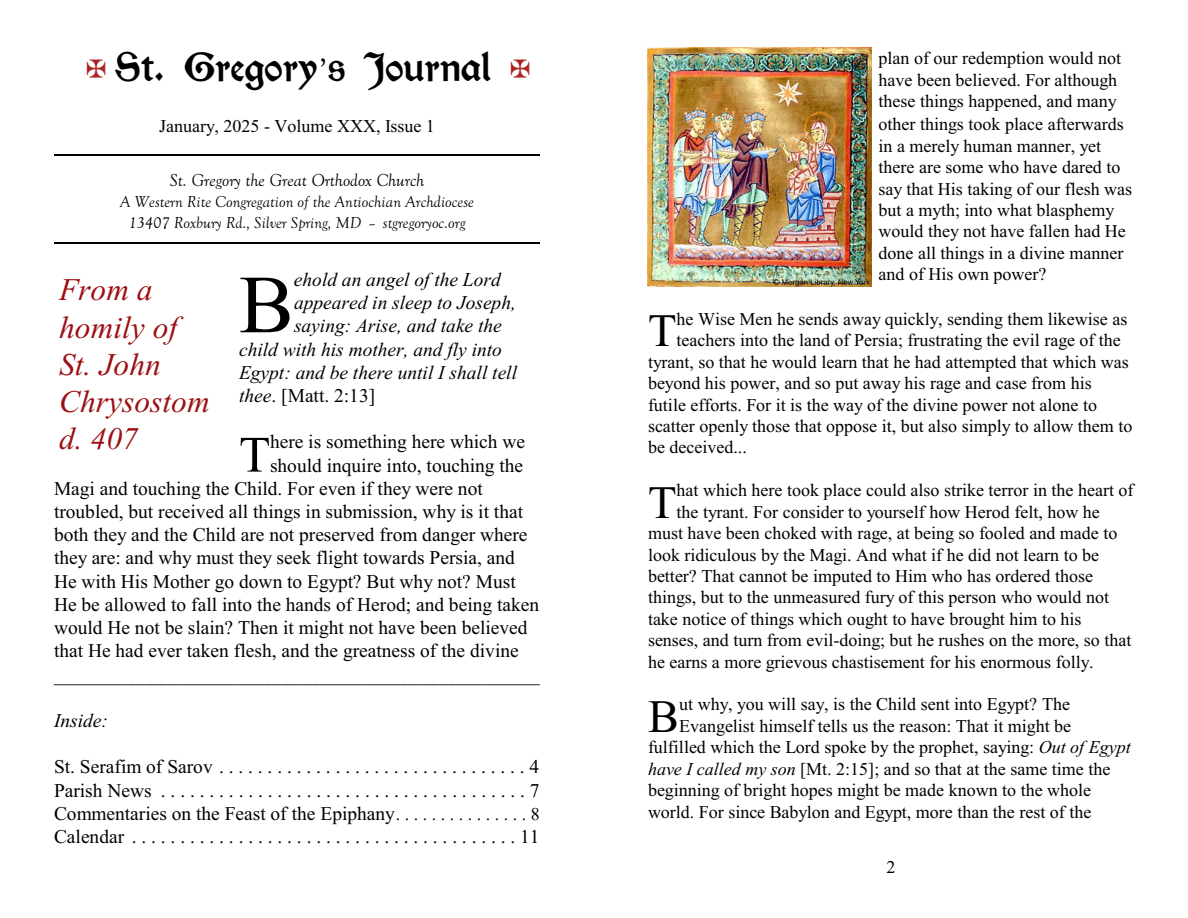
<style>
.page{position:relative;width:1188px;height:918px;background:#fff}
.page>*{position:absolute;margin:0;border:0;box-sizing:border-box;transform-origin:0 0}
.t1{font:82.5px "Times New Roman";color:#000}
.t2{font:51px "Times New Roman";color:#000}
.t3{font:46.5px "Times New Roman";color:#000}
.t4{font:36px "Kelmscott";color:#000}
.t5{font:italic 31.5px/37.2px "Times New Roman";color:#9c0f12}
.t6{font:19.5px/23.2px "Times New Roman";color:#000;text-align:justify}
.t7{font:italic 19.5px "Times New Roman";color:#000}
.t8{font:18px/21.6px "Times New Roman";color:#000}
.t9{font:italic 18px "Goudy Old Style T";color:#000}
.t10{font:italic 16.5px/20.7px "Goudy Old Style T";color:#000;text-align:center}
.s1{font-family:"Perpetua"}
.s2{font-style:italic}
.s3{font-size:18px}
</style>
<div class="page">
<hr style="left:54px;top:155px;width:486px;height:1px;background:#000">
<hr style="left:54px;top:243px;width:486px;height:1px;background:#000">
<img style="left:648px;top:48px;width:224px;height:238px">
<h3 class="t4" style="left:115px;top:51px;width:378px">St. Gregory<span class="s1">’</span>s Journal</h3>
<p class="t8" style="left:159px;top:117px;width:277px">January, 2025 - Volume XXX, Issue 1</p>
<p class="t9" style="left:170px;top:170px;width:256px">St. Gregory the Great Orthodox Church</p>
<p class="t10" style="left:120px;top:191px;width:356px">A Western Rite Congregation of the Antiochian Archdiocese<br>13407 Roxbury Rd., Silver Spring, MD -- stgregoryoc.org</p>
<h1 class="t1" style="left:239px;top:275px;width:56px">B</h1>
<p class="t7" style="left:294px;top:272px;width:208px">ehold an angel of the Lord</p>
<h3 class="t5" style="left:59px;top:274px;width:152px">From a homily of<br>St. John<br>Chrysostom d. 407</h3>
<p class="t7" style="left:294px;top:296px;width:223px">appeared in sleep to Joseph,</p>
<p class="t7" style="left:294px;top:319px;width:209px">saying: Arise, and take the</p>
<p class="t7" style="left:239px;top:342px;width:265px">child with his mother, and fly into</p>
<p class="t7" style="left:239px;top:365px;width:280px">Egypt: and be there until I shall tell</p>
<p class="t6" style="left:239px;top:386px;width:138px"><span class="s2">thee</span>. [Matt. 2:13]</p>
<h2 class="t2" style="left:239px;top:436px;width:33px">T</h2>
<p class="t6" style="left:270px;top:432px;width:257px">here is something here which we</p>
<p class="t6" style="left:270px;top:455px;width:255px">should inquire into, touching the</p>
<p class="t6" style="left:54px;top:479px;width:430px">Magi and touching the Child. For even if they were not</p>
<p class="t6" style="left:54px;top:502px;width:471px">troubled, but received all things in submission, why is it that</p>
<p class="t6" style="left:54px;top:525px;width:475px">both they and the Child are not preserved from danger where</p>
<p class="t6" style="left:54px;top:548px;width:462px">they are: and why must they seek flight towards Persia, and</p>
<p class="t6" style="left:54px;top:571px;width:463px">He with His Mother go down to Egypt? But why not? Must</p>
<p class="t6" style="left:54px;top:595px;width:487px">He be allowed to fall into the hands of Herod; and being taken</p>
<p class="t6" style="left:54px;top:618px;width:475px">would He not be slain? Then it might not have been believed</p>
<p class="t6" style="left:54px;top:641px;width:466px">that He had ever taken flesh, and the greatness of the divine</p>
<p class="t6" style="left:54px;top:664px;width:488px">__________________________________________________</p>
<p class="t7" style="left:54px;top:713px;width:55px">Inside:</p>
<p class="t6" style="left:54px;top:757px;width:487px">St. Serafim ofSarov................................4<br>Parish News ......................................7<br>Commentaries on the Feast of the Epiphany<span class="s3">. . . . . . . . . . . . . . . 8<br></span>Calendar ........................................11</p>
<p class="t8" style="left:879px;top:49px;width:255px">plan of our redemption would not have been believed. For although these things happened, and many other things took place afterwards in a merely human manner, yet there are some who have dared to say that His taking of our flesh was but a myth; into what blasphemy would they not have fallen had He done all things in a divine manner and of His own power?</p>
<h3 class="t3" style="left:648px;top:314px;width:30px">T</h3>
<p class="t8" style="left:677px;top:310px;width:452px">he Wise Men he sends away quickly, sending them likewise as</p>
<p class="t8" style="left:677px;top:331px;width:446px">teachers into the land of Persia; frustrating the evil rage of the</p>
<p class="t8" style="left:648px;top:353px;width:482px">tyrant, so that he would learn that he had attempted that which was</p>
<p class="t8" style="left:648px;top:374px;width:445px">beyond his power, and so put away his rage and case from his</p>
<p class="t8" style="left:648px;top:395px;width:451px">futile efforts. For it is the way of the divine power not alone to</p>
<p class="t8" style="left:648px;top:417px;width:486px">scatter openly those that oppose it, but also simply to allow them to</p>
<p class="t8" style="left:648px;top:438px;width:100px">be deceived...</p>
<h3 class="t3" style="left:648px;top:485px;width:30px">T</h3>
<p class="t8" style="left:677px;top:481px;width:458px">hat which here took place could also strike terror in the heart of</p>
<p class="t8" style="left:677px;top:503px;width:425px">the tyrant. For consider to yourself how Herod felt, how he</p>
<p class="t8" style="left:648px;top:524px;width:471px">must have been choked with rage, at being so fooled and made to</p>
<p class="t8" style="left:648px;top:545px;width:453px">look ridiculous by the Magi. And what if he did not learn to be</p>
<p class="t8" style="left:648px;top:567px;width:447px">better? That cannot be imputed to Him who has ordered those</p>
<p class="t8" style="left:648px;top:588px;width:463px">things, but to the unmeasured fury of this person who would not</p>
<p class="t8" style="left:648px;top:610px;width:435px">take notice of things which ought to have brought him to his</p>
<p class="t8" style="left:648px;top:631px;width:485px">senses, and turn from evil-doing; but he rushes on the more, so that</p>
<p class="t8" style="left:648px;top:653px;width:447px">he earns a more grievous chastisement for his enormous folly.</p>
<h3 class="t3" style="left:648px;top:700px;width:32px">B</h3>
<p class="t8" style="left:679px;top:695px;width:392px">ut why, you will say, is the Child sent into Egypt? The</p>
<p class="t8" style="left:679px;top:717px;width:393px">Evangelist himself tells us the reason: That it might be</p>
<p class="t8" style="left:648px;top:738px;width:484px">fulfilled which the Lord spoke by the prophet, saying: <span class="s2">Out of Egypt</span></p>
<p class="t8" style="left:648px;top:760px;width:464px"><span class="s2">have I called my son</span> [Mt. 2:15]; and so that at the same time the</p>
<p class="t8" style="left:648px;top:781px;width:445px">beginning of bright hopes might be made known to the whole</p>
<p class="t8" style="left:648px;top:802px;width:445px">world. For since Babylon and Egypt, more than the rest of the</p>
<p class="t8" style="left:886px;top:858px;width:10px">2</p>
</div>
